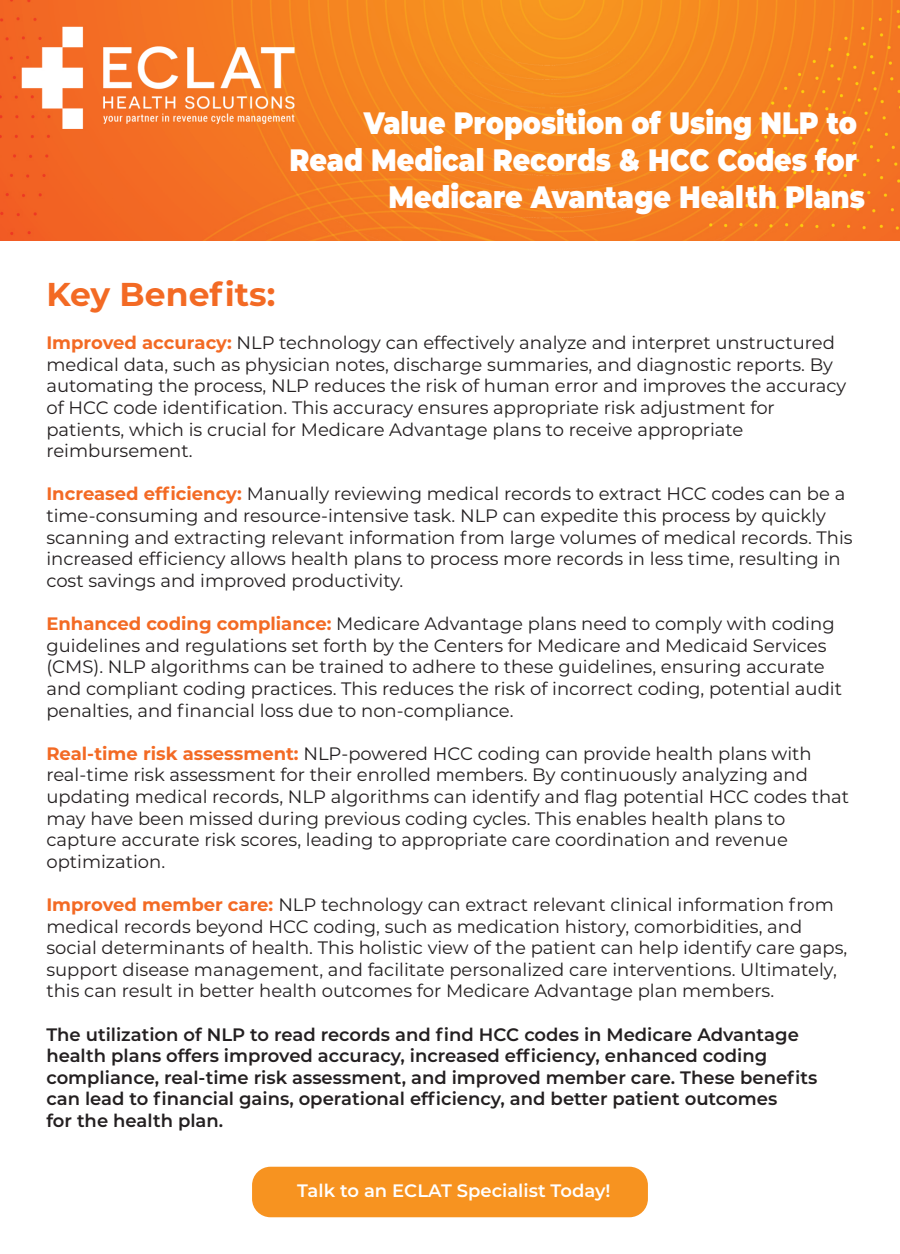
<style>
.page{position:relative;width:900px;height:1254px;background:#fff}
.page>*{position:absolute;margin:0;border:0;box-sizing:border-box;transform-origin:0 0}
.t1{font:700 33px "Montserrat";color:#f36a24}
.t2{font:900 30.9px/37.2px "Montserrat";color:#fff;text-align:right;scale:.87 1}
.t3{font:18px/21.6px "Montserrat";color:#231f20}
.t4{font:600 18px/21.6px "Montserrat";color:#231f20}
.t5{font:600 18px "Montserrat";color:#fff}
.s1{font-weight:700;color:#f36a24}
</style>
<div class="page">
<img style="left:0;top:0;width:900px;height:241px">
<div style="left:252px;top:1167px;width:396px;height:50px;background:#f79320;border-radius:18px"></div>
<h2 class="t2" style="left:290px;top:102px;width:663px">Value Proposition of Using NLP to<br>Read Medical Records &amp; HCC Codes for<br>Medicare Avantage Health Plans</h2>
<h1 class="t1" style="left:46px;top:270px;width:231px">Key Benefits:</h1>
<p class="t3" style="left:46px;top:331px;width:801px"><span class="s1">Improved accuracy:</span> NLP technology can effectively analyze and interpret unstructured medical data, such as physician notes, discharge summaries, and diagnostic reports. By automating the process, NLP reduces the risk of human error and improves the accuracy of HCC code identification. This accuracy ensures appropriate risk adjustment for patients, which is crucial for Medicare Advantage plans to receive appropriate reimbursement.</p>
<p class="t3" style="left:46px;top:483px;width:808px"><span class="s1">Increased efficiency:</span> Manually reviewing medical records to extract HCC codes can be a time-consuming and resource-intensive task. NLP can expedite this process by quickly scanning and extracting relevant information from large volumes of medical records. This increased efficiency allows health plans to process more records in less time, resulting in cost savings and improved productivity.</p>
<p class="t3" style="left:46px;top:612px;width:797px"><span class="s1">Enhanced coding compliance:</span> Medicare Advantage plans need to comply with coding guidelines and regulations set forth by the Centers for Medicare and Medicaid Services (CMS). NLP algorithms can be trained to adhere to these guidelines, ensuring accurate and compliant coding practices. This reduces the risk of incorrect coding, potential audit penalties, and financial loss due to non-compliance.</p>
<p class="t3" style="left:46px;top:742px;width:804px"><span class="s1">Real-time risk assessment:</span> NLP-powered HCC coding can provide health plans with real-time risk assessment for their enrolled members. By continuously analyzing and updating medical records, NLP algorithms can identify and flag potential HCC codes that may have been missed during previous coding cycles. This enables health plans to capture accurate risk scores, leading to appropriate care coordination and revenue optimization.</p>
<p class="t3" style="left:46px;top:893px;width:802px"><span class="s1">Improved member care:</span> NLP technology can extract relevant clinical information from medical records beyond HCC coding, such as medication history, comorbidities, and social determinants of health. This holistic view of the patient can help identify care gaps, support disease management, and facilitate personalized care interventions. Ultimately, this can result in better health outcomes for Medicare Advantage plan members.</p>
<p class="t4" style="left:46px;top:1022px;width:773px">The utilization of NLP to read records and find HCC codes in Medicare Advantage health plans offers improved accuracy, increased efficiency, enhanced coding compliance, real-time risk assessment, and improved member care. These benefits can lead to financial gains, operational efficiency, and better patient outcomes<br>for the health plan.</p>
<p class="t5" style="left:297px;top:1178px;width:315px">Talk to an ECLAT Specialist Today!</p>
</div>
